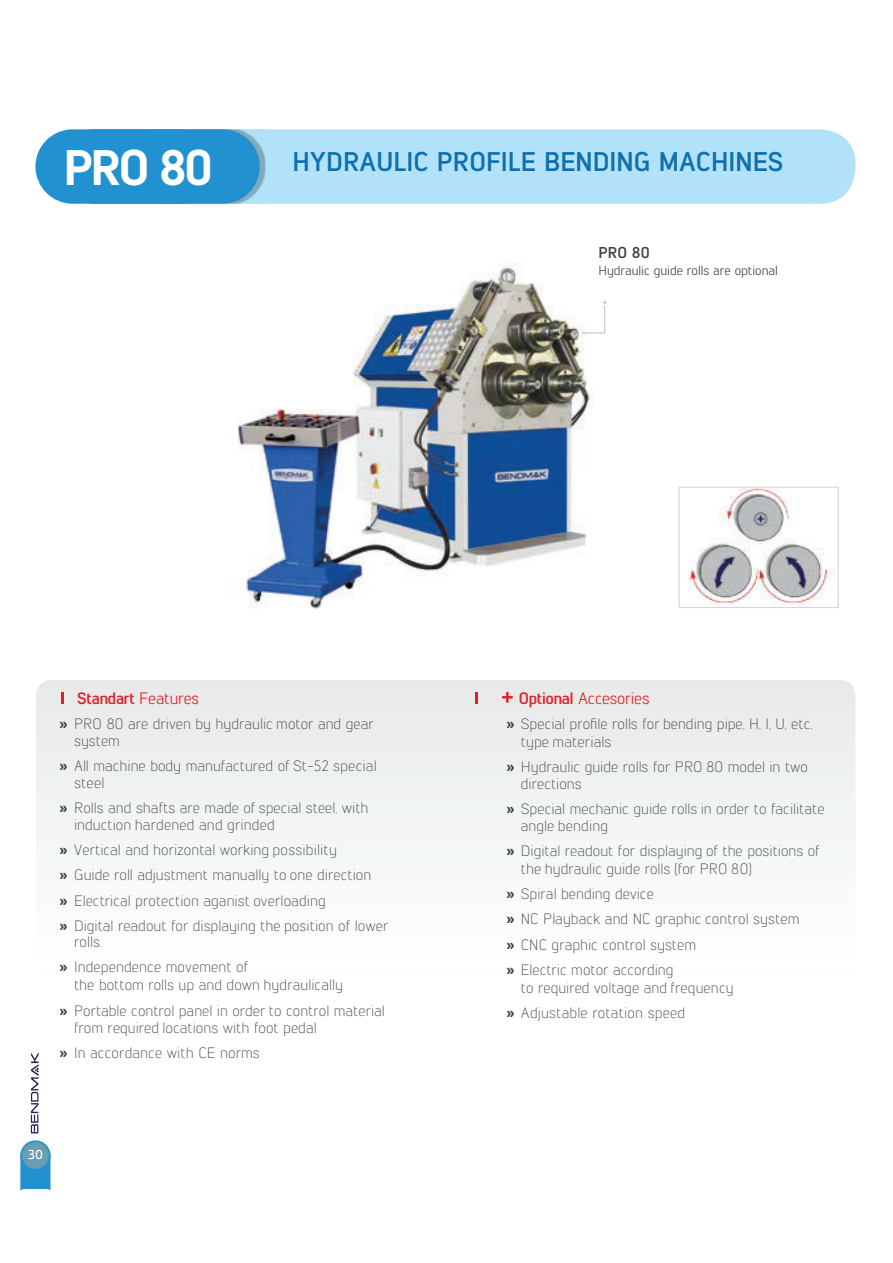
<style>
.page{position:relative;width:893px;height:1263px;background:#fff}
.page>*{position:absolute;margin:0;border:0;box-sizing:border-box;transform-origin:0 0}
.t1{font:800 49.8px "Lintel";color:#fff}
.t2{font:700 27px "Lintel";color:#0f70ad}
.t3{font:16.5px "Lintel";letter-spacing:-.01em;color:#e21f25}
.t4{font:700 16.5px "Lintel";letter-spacing:-.01em;color:#e21f25}
.t5{font:700 15.75px "Lintel";color:#414042}
.t6{font:300 15px/25px "Lintel";color:#414042}
.t7{font:13.05px "Lintel";color:#414042}
.t8{font:500 13.05px "Exo 2";color:#fff}
.s1{font-weight:400}
.s2{font-family:"Days";font-weight:400}
.s3{font-weight:700}
</style>
<div class="page">
<svg style="left:20px;top:1159px;width:30px;height:30px"></svg>
<div style="left:21px;top:1141px;width:29px;height:29px;background:#699db0;border-radius:50%"></div>
<div style="left:20px;top:1140px;width:31px;height:31px;border:2px solid #2291d0;border-radius:50%"></div>
<svg style="left:31px;top:1052px;width:8px;height:81px"></svg>
<div style="left:127px;top:129px;width:728px;height:75px;background:#b2e2f9;border-radius:35px"></div>
<img style="left:260px;top:145px;width:5px;height:43px">
<svg style="left:35px;top:129px;width:225px;height:75px;background:#2f97d2"></svg>
<div style="left:36px;top:680px;width:819px;height:167px;background:#edeff0"></div>
<img style="left:237px;top:263px;width:353px;height:346px">
<svg style="left:582px;top:301px;width:24px;height:33px"></svg>
<svg style="left:61px;top:692px;width:3px;height:12px"></svg>
<svg style="left:475px;top:692px;width:2px;height:12px"></svg>
<svg style="left:502px;top:692px;width:11px;height:11px"></svg>
<img style="left:688px;top:489px;width:145px;height:117px">
<div style="left:679px;top:487px;width:159px;height:121px;border:1px solid #d1d3d4"></div>
<h1 class="t1" style="left:64px;top:139px;width:151px">PRO 80</h1>
<h2 class="t2" style="left:292px;top:146px;width:492px">HYDRAULIC PROFILE BENDING MACHINES</h2>
<p class="t5" style="left:598px;top:243px;width:53px">PRO 80</p>
<p class="t7" style="left:598px;top:266px;width:181px">Hydraulic guide rolls are optional</p>
<p class="t4" style="left:77px;top:689px;width:123px">Standart <span class="s1">Features</span></p>
<p class="t6" style="left:74px;top:717px;width:301px;line-height:16.5px;text-indent:-14px"><span class="s2">»</span> PRO 80 are driven by hydraulic motor and gear system</p>
<p class="t6" style="left:74px;top:759px;width:304px;line-height:16.5px;text-indent:-14px"><span class="s2">»</span> All machine body manufactured of St-52 special steel</p>
<p class="t6" style="left:74px;top:800px;width:296px;line-height:17.2px;text-indent:-14px"><span class="s2">»</span> Rolls and shafts are made of special steel, with induction hardened and grinded</p>
<p class="t6" style="left:60px;top:839px;width:330px"><span class="s2">»</span> Vertical and horizontal working possibility<br><span class="s2">»</span> Guide roll adjustment manually to one direction<br><span class="s2">»</span> Electrical protection aganist overloading<br><span class="s2">»</span> Digital readout for displaying the position of lower</p>
<p class="t6" style="left:60px;top:931px;width:190px;text-indent:14px">rolls.<br><span class="s2">»</span> Independence movement of</p>
<p class="t6" style="left:60px;top:974px;width:326px;line-height:25.5px;text-indent:14px">the bottom rolls up and down hydraulically<br><span class="s2">»</span> Portable control panel in order to control material</p>
<p class="t6" style="left:60px;top:1016px;width:258px;text-indent:14px">from required locations with foot pedal <span class="s2">»</span> In accordance with CE norms</p>
<p class="t8" style="left:28px;top:1147px;width:17px">30</p>
<p class="t3" style="left:519px;top:693px;width:132px"><span class="s3">Optional</span> Accesories</p>
<p class="t6" style="left:521px;top:717px;width:293px;line-height:17.2px;text-indent:-14px"><span class="s2">»</span> Special profile rolls for bending pipe, H, I, U, etc, type materials</p>
<p class="t6" style="left:521px;top:760px;width:289px;line-height:16.5px;text-indent:-14px"><span class="s2">»</span> Hydraulic guide rolls for PRO 80 model in two directions</p>
<p class="t6" style="left:521px;top:801px;width:305px;line-height:17.2px;text-indent:-14px"><span class="s2">»</span> Special mechanic guide rolls in order to facilitate angle bending</p>
<p class="t6" style="left:521px;top:843px;width:300px;line-height:17.5px;text-indent:-14px"><span class="s2">»</span> Digital readout for displaying of the positions of the hydraulic guide rolls (for PRO 80)</p>
<p class="t6" style="left:507px;top:882px;width:294px"><span class="s2">»</span> Spiral bending device<br><span class="s2">»</span> NC Playback and NC graphic control system <span class="s2">»</span> CNC graphic control system<br><span class="s2">»</span> Electric motor according</p>
<p class="t6" style="left:507px;top:976px;width:229px;line-height:25.5px;text-indent:14px">to required voltage and frequency <span class="s2">»</span> Adjustable rotation speed</p>
</div>
